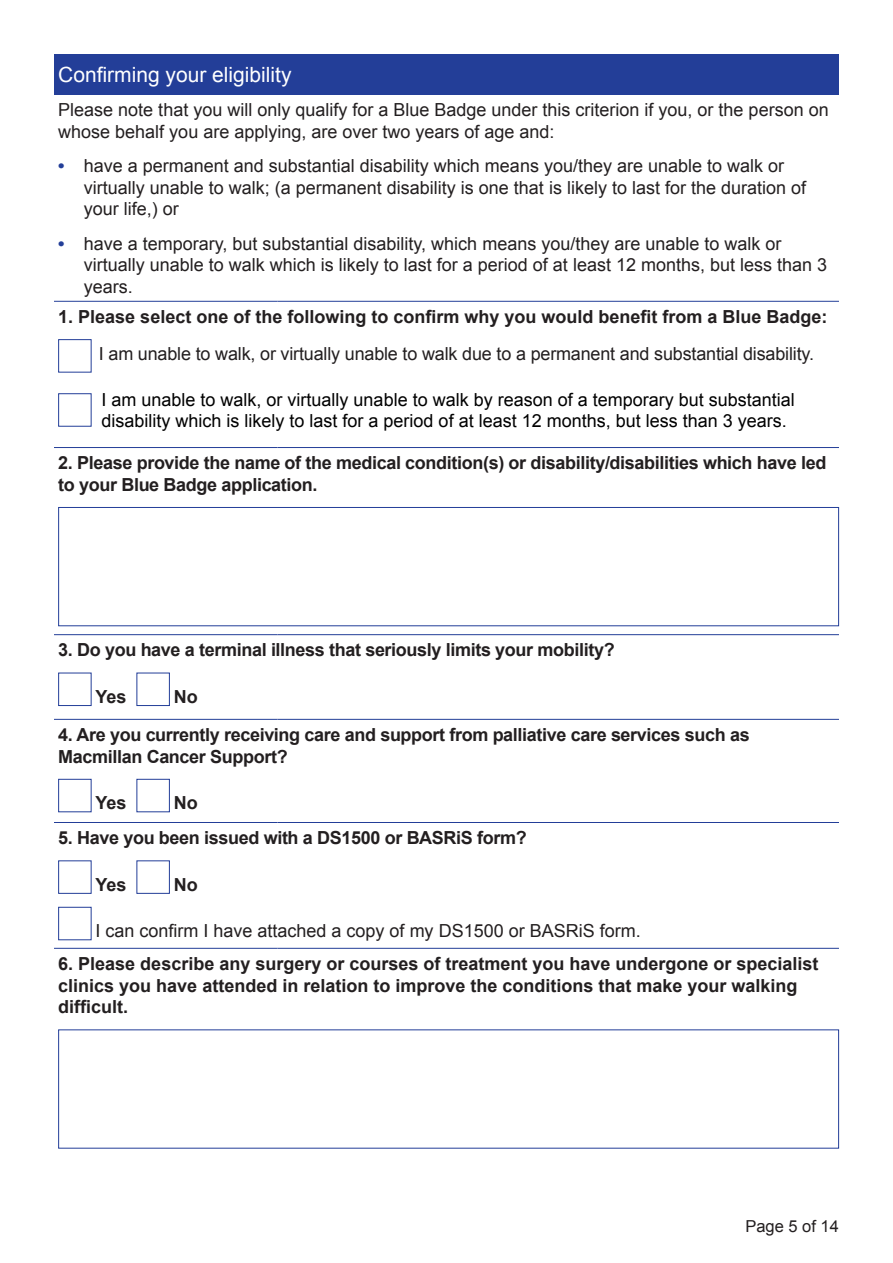
<style>
.page{position:relative;width:893px;height:1263px;background:#fff}
.page>*{position:absolute;margin:0;border:0;box-sizing:border-box;transform-origin:0 0}
.t1{font:21px "Arial";color:#fff}
.Body{font:18px/21.6px "Arial";color:#231f20}
.Body-2{font:700 18px/21.6px "Arial";letter-spacing:-.02em;color:#231f20}
.Body-3{font:700 18px/21.6px "Arial";color:#231f20}
.Body-4{font:18px/21.6px "Arial";color:#000}
.t2{font:16.5px "Arial";color:#231f20}
.s1{font-weight:700;color:#233e98}
</style>
<div class="page">
<div style="left:54px;top:54px;width:785px;height:41px;background:#233e98"></div>
<hr style="left:54px;top:301px;width:223px;height:1px;background:#233e98">
<hr style="left:277px;top:301px;width:562px;height:1px;background:#233e98">
<hr style="left:54px;top:447px;width:223px;height:1px;background:#233e98">
<hr style="left:277px;top:447px;width:562px;height:1px;background:#233e98">
<hr style="left:54px;top:634px;width:223px;height:1px;background:#233e98">
<hr style="left:277px;top:634px;width:562px;height:1px;background:#233e98">
<hr style="left:54px;top:719px;width:223px;height:1px;background:#233e98">
<hr style="left:277px;top:719px;width:562px;height:1px;background:#233e98">
<hr style="left:54px;top:822px;width:223px;height:1px;background:#233e98">
<hr style="left:277px;top:822px;width:562px;height:1px;background:#233e98">
<hr style="left:54px;top:948px;width:223px;height:1px;background:#233e98">
<hr style="left:277px;top:948px;width:562px;height:1px;background:#233e98">
<div style="left:58px;top:339px;width:34px;height:33px;border:1px solid #233e98"></div>
<div style="left:58px;top:393px;width:34px;height:34px;border:1px solid #233e98"></div>
<div style="left:58px;top:507px;width:781px;height:119px;border:1px solid #233e98"></div>
<div style="left:58px;top:673px;width:34px;height:33px;border:1px solid #233e98"></div>
<div style="left:136px;top:673px;width:34px;height:33px;border:1px solid #233e98"></div>
<div style="left:58px;top:779px;width:34px;height:33px;border:1px solid #233e98"></div>
<div style="left:136px;top:779px;width:34px;height:33px;border:1px solid #233e98"></div>
<div style="left:58px;top:860px;width:34px;height:34px;border:1px solid #233e98"></div>
<div style="left:136px;top:860px;width:34px;height:34px;border:1px solid #233e98"></div>
<div style="left:58px;top:907px;width:34px;height:33px;border:1px solid #233e98"></div>
<p class="t1" style="left:58px;top:61px;width:235px">Confirming your eligibility</p>
<p class="Body" style="left:58px;top:99px;width:772px">Please note that you will only qualify for a Blue Badge under this criterion if you, or the person on whose behalf you are applying, are over two years of age and:</p>
<p class="Body" style="left:84px;top:155px;width:724px;text-indent:-26px"><span class="s1">•</span> have a permanent and substantial disability which means you/they are unable to walk or virtually unable to walk; (a permanent disability is one that is likely to last for the duration of your life,) or</p>
<p class="Body" style="left:84px;top:233px;width:745px;text-indent:-26px"><span class="s1">•</span> have a temporary, but substantial disability, which means you/they are unable to walk or virtually unable to walk which is likely to last for a period of at least 12 months, but less than 3 years.</p>
<p class="Body-3" style="left:58px;top:306px;width:771px">1. Please select one of the following to confirm why you would benefit from a Blue Badge:</p>
<p class="Body" style="left:99px;top:343px;width:717px">I am unable to walk, or virtually unable to walk due to a permanent and substantial disability.</p>
<p class="Body-4" style="left:102px;top:389px;width:695px">I am unable to walk, or virtually unable to walk by reason of a temporary but substantial disability which is likely to last for a period of at least 12 months, but less than 3 years.</p>
<p class="Body-2" style="left:58px;top:453px;width:770px">2. Please provide the name of the medical condition(s) or disability/disabilities which have led to your Blue Badge application.</p>
<p class="Body-2" style="left:58px;top:640px;width:558px">3. Do you have a terminal illness that seriously limits your mobility?</p>
<p class="Body-2" style="left:95px;top:686px;width:33px">Yes</p>
<p class="Body-2" style="left:174px;top:686px;width:25px">No</p>
<p class="Body-2" style="left:58px;top:724px;width:693px">4. Are you currently receiving care and support from palliative care services such as<br>Macmillan Cancer Support?</p>
<p class="Body-2" style="left:95px;top:792px;width:33px">Yes</p>
<p class="Body-2" style="left:174px;top:792px;width:25px">No</p>
<p class="Body-2" style="left:58px;top:827px;width:470px">5. Have you been issued with a DS1500 or BASRiS form?</p>
<p class="Body-2" style="left:95px;top:874px;width:33px">Yes</p>
<p class="Body-2" style="left:174px;top:874px;width:25px">No</p>
<p class="Body" style="left:95px;top:920px;width:547px">I can confirm I have attached a copy of my DS1500 or BASRiS form.</p>
<p class="Body-3" style="left:58px;top:953px;width:762px">6. Please describe any surgery or courses of treatment you have undergone or specialist clinics you have attended in relation to improve the conditions that make your walking difficult.</p>
<p class="t2" style="left:745px;top:1216px;width:95px">Page 5 of 14</p>
</div>
